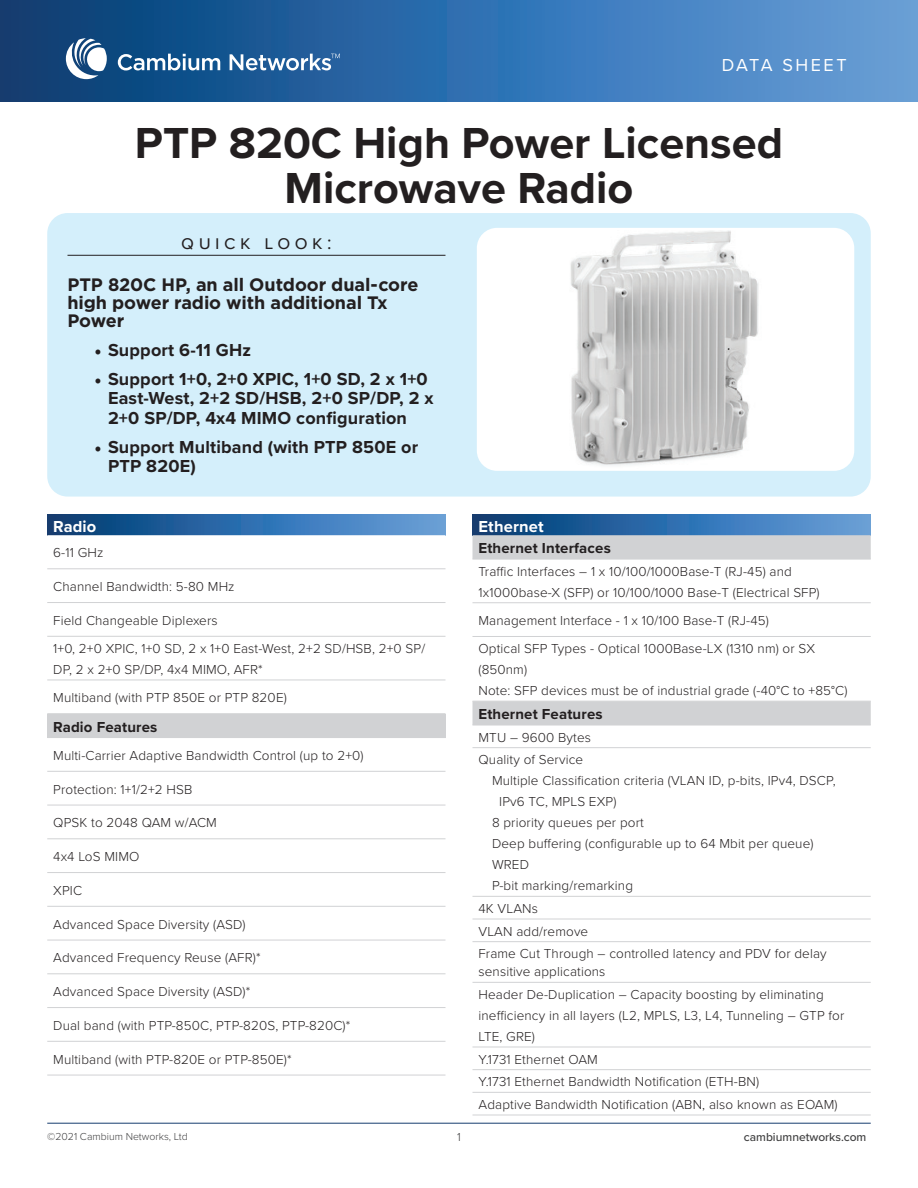
<style>
.page{position:relative;width:918px;height:1188px;background:#fff}
.page>*{position:absolute;margin:0;border:0;box-sizing:border-box;transform-origin:0 0}
.t1{font:700 45px/45px "Proxima Nova";color:#231f20;text-align:center}
.t2{font:19.5px "Proxima Nova";letter-spacing:.23em;color:#231f20}
.t3{font:700 18px/19.5px "Proxima Nova";letter-spacing:.01em;color:#231f20}
.t4{font:700 18px/18px "Gotham";letter-spacing:-.005em;color:#231f20}
.t5{font:18px "Proxima Nova";letter-spacing:.14em;color:#fff}
.t6{font:700 16.5px "Proxima Nova";letter-spacing:.01em;color:#fff}
.t7{font:700 15px "Proxima Nova";letter-spacing:.01em;color:#231f20}
.t8{font:300 13.5px/22.6px "Proxima Nova";letter-spacing:.01em;color:#231f20}
.t9{font:500 12px "Proxima Nova";color:#3e3e3f}
.t10{font:300 12px "Proxima Nova";color:#3e3e3f}
.t11{font:300 10.5px "Proxima Nova";color:#3e3e3f}
.s1{font-family:"Minion Pro"}
</style>
<div class="page">
<svg style="left:0;top:0;width:918px;height:102px;background:#346fac"></svg>
<hr style="left:47px;top:1123px;width:824px;height:1px;background:#163c6e">
<svg style="left:118px;top:54px;width:102px;height:16px"></svg>
<svg style="left:230px;top:54px;width:110px;height:16px"></svg>
<svg style="left:66px;top:38px;width:41px;height:41px"></svg>
<div style="left:47px;top:213px;width:824px;height:284px;background:#d4effb;border-radius:20px"></div>
<hr style="left:68px;top:255px;width:378px;height:1px;background:#231f20">
<div style="left:477px;top:228px;width:377px;height:243px;background:#fff;border-radius:20px"></div>
<svg style="left:47px;top:515px;width:399px;height:20px;background:#326daa"></svg>
<svg style="left:47px;top:535px;width:399px;height:540px"></svg>
<div style="left:47px;top:714px;width:399px;height:24px;background:#d1d2d4"></div>
<hr style="left:47px;top:771px;width:399px;height:1px;background:#d1d2d4">
<hr style="left:47px;top:805px;width:399px;height:1px;background:#d1d2d4">
<hr style="left:47px;top:839px;width:399px;height:1px;background:#d1d2d4">
<hr style="left:47px;top:872px;width:399px;height:1px;background:#d1d2d4">
<hr style="left:47px;top:906px;width:399px;height:1px;background:#d1d2d4">
<hr style="left:47px;top:940px;width:399px;height:1px;background:#d1d2d4">
<hr style="left:47px;top:974px;width:399px;height:1px;background:#d1d2d4">
<hr style="left:47px;top:1007px;width:399px;height:1px;background:#d1d2d4">
<hr style="left:47px;top:1041px;width:399px;height:1px;background:#d1d2d4">
<hr style="left:47px;top:1075px;width:399px;height:1px;background:#d1d2d4">
<hr style="left:47px;top:569px;width:399px;height:1px;background:#d1d2d4">
<hr style="left:47px;top:602px;width:399px;height:1px;background:#d1d2d4">
<hr style="left:47px;top:636px;width:399px;height:1px;background:#d1d2d4">
<hr style="left:47px;top:680px;width:399px;height:1px;background:#d1d2d4">
<hr style="left:47px;top:713px;width:399px;height:1px;background:#d1d2d4">
<svg style="left:472px;top:515px;width:399px;height:20px;background:#326daa"></svg>
<div style="left:472px;top:535px;width:399px;height:24px;background:#d1d2d4"></div>
<svg style="left:472px;top:603px;width:399px;height:512px"></svg>
<hr style="left:472px;top:725px;width:399px;height:1px;background:#d1d2d4">
<hr style="left:472px;top:747px;width:399px;height:1px;background:#d1d2d4">
<hr style="left:472px;top:896px;width:399px;height:1px;background:#d1d2d4">
<hr style="left:472px;top:919px;width:399px;height:1px;background:#d1d2d4">
<hr style="left:472px;top:941px;width:399px;height:1px;background:#d1d2d4">
<hr style="left:472px;top:982px;width:399px;height:1px;background:#d1d2d4">
<hr style="left:472px;top:1047px;width:399px;height:1px;background:#d1d2d4">
<hr style="left:472px;top:1069px;width:399px;height:1px;background:#d1d2d4">
<hr style="left:472px;top:1092px;width:399px;height:1px;background:#d1d2d4">
<hr style="left:472px;top:1115px;width:399px;height:1px;background:#d1d2d4">
<hr style="left:472px;top:559px;width:399px;height:1px;background:#d1d2d4">
<hr style="left:472px;top:602px;width:399px;height:1px;background:#d1d2d4">
<hr style="left:472px;top:636px;width:399px;height:1px;background:#d1d2d4">
<hr style="left:472px;top:701px;width:399px;height:1px;background:#d1d2d4">
<img style="left:570px;top:230px;width:189px;height:236px">
<h3 class="t5" style="left:722px;top:52px;width:126px">DATA SHEET</h3>
<h1 class="t1" style="left:135px;top:119px;width:650px">PTP 820C High Power Licensed<br>Microwave Radio</h1>
<h2 class="t2" style="left:181px;top:228px;width:152px">quick look:</h2>
<h3 class="t4" style="left:68px;top:276px;width:352px">PTP 820C HP, an all Outdoor dual-core high power radio with additional Tx<br>Power</h3>
<h3 class="t3" style="left:94px;top:340px;width:158px"><span class="s1">•</span> Support 6-11 GHz</h3>
<h3 class="t3" style="left:108px;top:369px;width:327px;text-indent:-14px"><span class="s1">•</span> Support 1+0, 2+0 XPIC, 1+0 SD, 2 x 1+0<br>East-West, 2+2 SD/HSB, 2+0 SP/DP, 2 x<br>2+0 SP/DP, 4x4 MIMO configuration</h3>
<h3 class="t3" style="left:108px;top:437px;width:312px;text-indent:-14px"><span class="s1">•</span> Support Multiband (with PTP 850E or<br>PTP 820E)</h3>
<p class="t6" style="left:53px;top:514px;width:45px">Radio</p>
<p class="t8" style="left:53px;top:541px;width:52px">6-11 GHz</p>
<p class="t8" style="left:53px;top:574px;width:183px">Channel Bandwidth: 5-80 MHz</p>
<p class="t8" style="left:53px;top:605px;width:373px;line-height:28.2px">Field Changeable Diplexers<br>1+0, 2+0 XPIC, 1+0 SD, 2 x 1+0 East-West, 2+2 SD/HSB, 2+0 SP/</p>
<p class="t8" style="left:53px;top:655px;width:235px;line-height:28.2px">DP, 2 x 2+0 SP/DP, 4x4 MIMO, AFR*<br>Multiband (with PTP 850E or PTP 820E)</p>
<p class="t7" style="left:53px;top:715px;width:106px">Radio Features</p>
<p class="t8" style="left:53px;top:743px;width:312px">Multi-Carrier Adaptive Bandwidth Control (up to 2+0)</p>
<p class="t8" style="left:53px;top:777px;width:141px">Protection: 1+1/2+2 HSB</p>
<p class="t8" style="left:53px;top:811px;width:165px">QPSK to 2048 QAM w/ACM</p>
<p class="t8" style="left:53px;top:844px;width:88px">4x4 LoS MIMO</p>
<p class="t8" style="left:53px;top:878px;width:30px">XPIC</p>
<p class="t8" style="left:53px;top:912px;width:194px">Advanced Space Diversity (ASD)</p>
<p class="t8" style="left:53px;top:946px;width:209px">Advanced Frequency Reuse (AFR)*</p>
<p class="t8" style="left:53px;top:979px;width:199px">Advanced Space Diversity (ASD)*</p>
<p class="t8" style="left:53px;top:1013px;width:299px">Dual band (with PTP-850C, PTP-820S, PTP-820C)*</p>
<p class="t8" style="left:53px;top:1047px;width:240px">Multiband (with PTP-820E or PTP-850E)*</p>
<p class="t6" style="left:478px;top:514px;width:67px">Ethernet</p>
<p class="t7" style="left:478px;top:537px;width:134px">Ethernet Interfaces</p>
<p class="t8" style="left:478px;top:560px;width:343px;line-height:21px">Traffic Interfaces – 1 x 10/100/1000Base-T (RJ-45) and<br>1x1000base-X (SFP) or 10/100/1000 Base-T (Electrical SFP)</p>
<p class="t8" style="left:478px;top:606px;width:338px;line-height:28.2px">Management Interface - 1 x 10/100 Base-T (RJ-45)<br>Optical SFP Types - Optical 1000Base-LX (1310 nm) or SX</p>
<p class="t8" style="left:478px;top:658px;width:370px;line-height:21px">(850nm)<br>Note: SFP devices must be of industrial grade (-40°C to +85°C)</p>
<p class="t7" style="left:478px;top:703px;width:126px">Ethernet Features</p>
<p class="t8" style="left:478px;top:725px;width:114px">MTU – 9600 Bytes<br>Quality of Service</p>
<p class="t8" style="left:492px;top:769px;width:345px">Multiple Classification criteria (VLAN ID, p-bits, IPv4, DSCP,</p>
<p class="t8" style="left:499px;top:790px;width:119px">IPv6 TC, MPLS EXP)</p>
<p class="t8" style="left:492px;top:811px;width:153px">8 priority queues per port</p>
<p class="t8" style="left:492px;top:832px;width:323px">Deep buffering (configurable up to 64 Mbit per queue)</p>
<p class="t8" style="left:492px;top:853px;width:39px">WRED</p>
<p class="t8" style="left:492px;top:874px;width:143px">P-bit marking/remarking</p>
<p class="t8" style="left:478px;top:896px;width:350px">4K VLANs<br>VLAN add/remove<br>Frame Cut Through – controlled latency and PDV for delay</p>
<p class="t8" style="left:478px;top:960px;width:347px">sensitive applications<br>Header De-Duplication – Capacity boosting by eliminating</p>
<p class="t8" style="left:478px;top:1004px;width:367px;line-height:21px">inefficiency in all layers (L2, MPLS, L3, L4, Tunneling – GTP for<br>LTE, GRE)</p>
<p class="t8" style="left:478px;top:1047px;width:361px">Y.1731 Ethernet OAM<br>Y.1731 Ethernet Bandwidth Notification (ETH-BN)<br>Adaptive Bandwidth Notification (ABN, also known as EOAM)</p>
<p class="t11" style="left:47px;top:1128px;width:142px">©2021 Cambium Networks, Ltd</p>
<p class="t10" style="left:457px;top:1128px;width:5px">1</p>
<p class="t9" style="left:744px;top:1128px;width:124px">cambiumnetworks.com</p>
</div>
